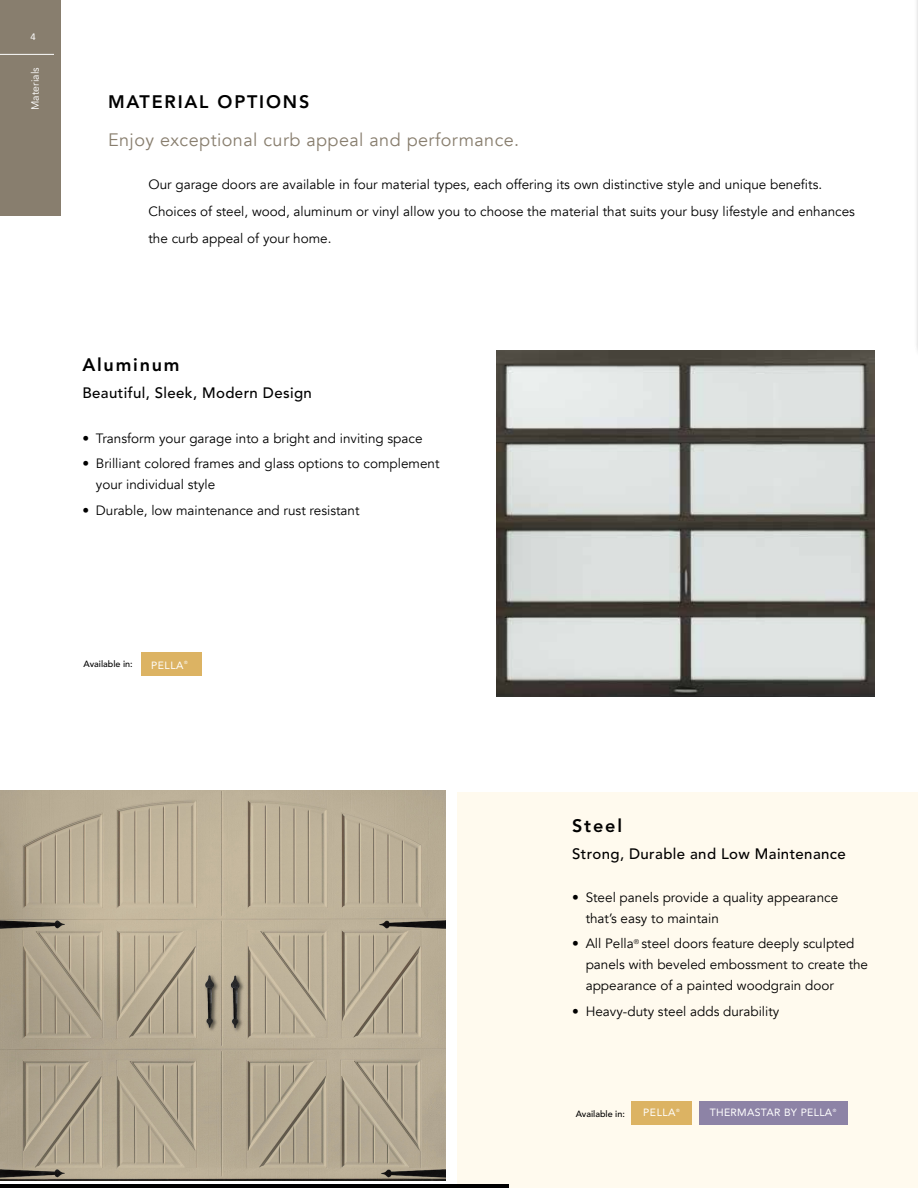
<style>
.page{position:relative;width:918px;height:1188px;background:#fff}
.page>*{position:absolute;margin:0;border:0;box-sizing:border-box;transform-origin:0 0}
.t1{font:18px "Avenir";letter-spacing:.025em;color:#887e6e}
.t2{font:800 18px "Avenir";letter-spacing:.1em;color:#000}
.t3{font:500 15px "Avenir";letter-spacing:.025em;color:#000}
.t4{font:13.5px/21px "Avenir";color:#000}
.t5{font:10.5px "Avenir";letter-spacing:.03em;color:#fff}
.t6{font:10.5px "Avenir";color:#fff}
.t7{font:10.5px "Calibri";color:#fff}
.t8{font:500 9px "Avenir";color:#000}
.t9{font:4.5px "Avenir";color:#fff}
</style>
<div class="page">
<div style="left:458px;top:792px;width:460px;height:396px;background:#fffaee"></div>
<div style="left:0;top:0;width:61px;height:216px;background:#887e6e"></div>
<hr style="left:0;top:54px;width:54px;height:1px;background:#fff">
<div style="left:631px;top:1101px;width:61px;height:24px;background:#dcb363"></div>
<div style="left:699px;top:1101px;width:148px;height:24px;background:#8d83a6"></div>
<hr style="left:915px;top:0;width:3px;height:359px;background:#f4f4f4">
<hr style="left:0;top:1185px;width:509px;height:3px;background:#000">
<img style="left:0;top:790px;width:446px;height:391px">
<div style="left:141px;top:652px;width:61px;height:24px;background:#dcb363"></div>
<img style="left:496px;top:350px;width:378px;height:346px">
<p class="t7" style="left:30px;top:30px;width:7px">4</p>
<p class="t6" style="left:29px;top:110px;width:44px;rotate:-90deg">Materials</p>
<h1 class="t2" style="left:108px;top:91px;width:203px">MATERIAL OPTIONS</h1>
<h1 class="t1" style="left:108px;top:129px;width:413px">Enjoy exceptional curb appeal and performance.</h1>
<p class="t4" style="left:148px;top:171px;width:708px;line-height:27px">Our garage doors are available in four material types, each offering its own distinctive style and unique benefits.<br>Choices of steel, wood, aluminum or vinyl allow you to choose the material that suits your busy lifestyle and enhances the curb appeal of your home.</p>
<h1 class="t2" style="left:82px;top:354px;width:99px">Aluminum</h1>
<p class="t3" style="left:82px;top:384px;width:231px">Beautiful, Sleek, Modern Design</p>
<p class="t4" style="left:82px;top:428px;width:342px">• Transform your garage into a bright and inviting space</p>
<p class="t4" style="left:96px;top:453px;width:345px;text-indent:-14px">• Brilliant colored frames and glass options to complement your individual style</p>
<p class="t4" style="left:82px;top:500px;width:279px">• Durable, low maintenance and rust resistant</p>
<p class="t8" style="left:84px;top:659px;width:51px">Available in:</p>
<p class="t5" style="left:151px;top:657px;width:34px">PELLA</p>
<p class="t9" style="left:184px;top:659px;width:5px">®</p>
<h1 class="t2" style="left:572px;top:815px;width:51px">Steel</h1>
<p class="t3" style="left:572px;top:845px;width:275px">Strong, Durable and Low Maintenance</p>
<p class="t4" style="left:586px;top:887px;width:254px;text-indent:-14px">• Steel panels provide a quality appearance that’s easy to maintain</p>
<p class="t4" style="left:586px;top:933px;width:284px;text-indent:-14px">• All Pella<sup>®</sup> steel doors feature deeply sculpted panels with beveled embossment to create the appearance of a painted woodgrain door</p>
<p class="t4" style="left:572px;top:1001px;width:209px">• Heavy-duty steel adds durability</p>
<p class="t8" style="left:576px;top:1108px;width:51px">Available in:</p>
<p class="t5" style="left:710px;top:1104px;width:124px">THERMASTAR BY PELLA</p>
<p class="t9" style="left:833px;top:1107px;width:5px">®</p>
<p class="t5" style="left:643px;top:1104px;width:34px">PELLA</p>
<p class="t9" style="left:676px;top:1107px;width:5px">®</p>
</div>
